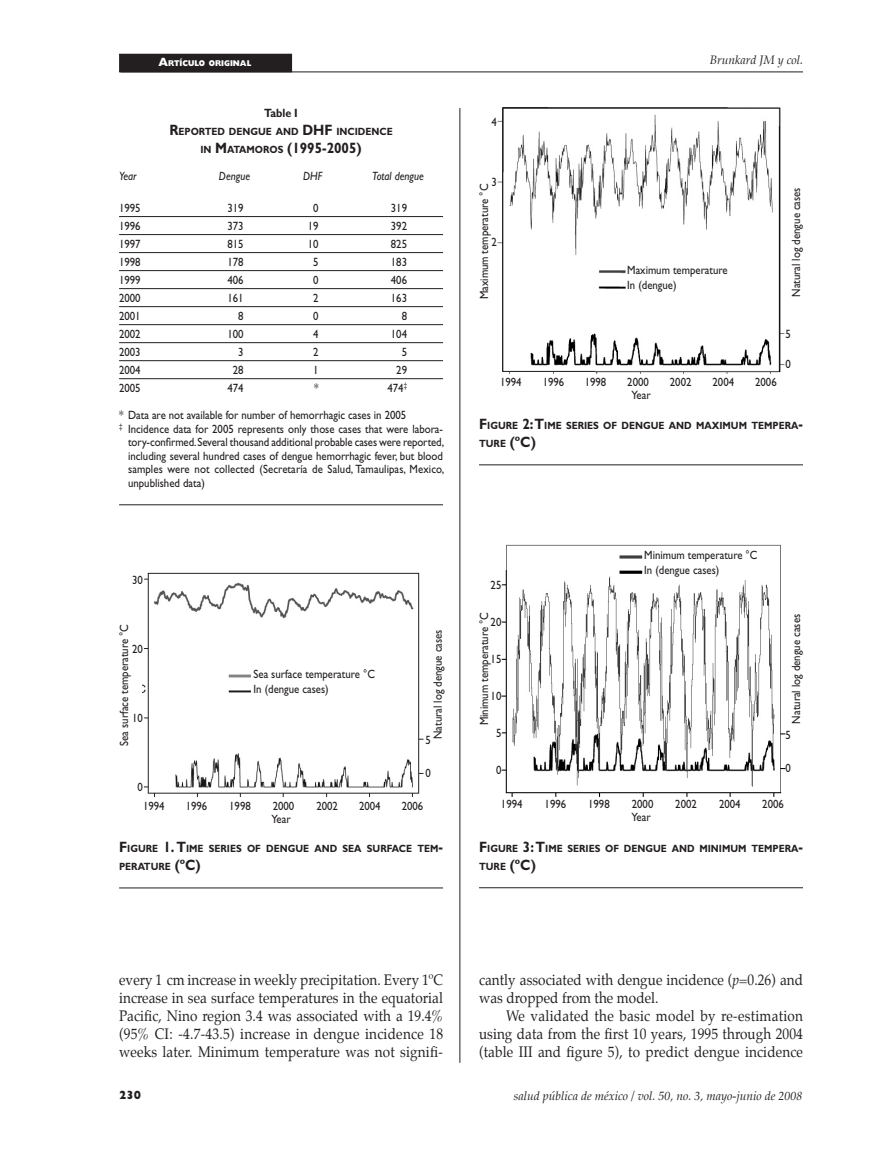
<style>
.page{position:relative;width:893px;height:1149px;background:#fff}
.page>*{position:absolute;margin:0;border:0;box-sizing:border-box;transform-origin:0 0}
.t1{font:15px/18px "Palatino";letter-spacing:.01em;color:#231f20;text-align:justify;scale:.9 1}
.t2{font:700 15px "Gill Sans";color:#231f20;scale:.9 1}
.t3{font:12px/15px "Gill Sans";color:#231f20;scale:.9 1}
.t4{font:italic 12px "Palatino";color:#231f20}
.t5{font:italic 12px "Gill Sans";color:#231f20;scale:.9 1}
.t6{font:700 12px "Gill Sans";letter-spacing:-.005em;color:#231f20;scale:.9 1}
.t7{font:800 12px "Gill Sans";color:#231f20;scale:.9 1}
.t8{font:700 10.5px/18px "Gill Sans";color:#231f20;scale:.9 1}
.t9{font:800 8.4px "Gill Sans";color:#fff;scale:.9 1}
.s1{font-size:12px}
.s2{font-size:15px}
.s3{font-size:10.5px}
.s4{font-style:italic}
</style>
<div class="page">
<div style="left:120px;top:54px;width:172px;height:18px;background:#231f20"></div>
<hr style="left:120px;top:72px;width:683px;height:1px;background:#231f20">
<hr style="left:460px;top:108px;width:1px;height:954px;background:#231f20">
<hr style="left:119px;top:216px;width:324px;height:1px;background:#231f20">
<hr style="left:119px;top:234px;width:324px;height:1px;background:#231f20">
<hr style="left:119px;top:252px;width:324px;height:1px;background:#231f20">
<hr style="left:119px;top:270px;width:324px;height:1px;background:#231f20">
<hr style="left:119px;top:288px;width:324px;height:1px;background:#231f20">
<hr style="left:119px;top:306px;width:324px;height:1px;background:#231f20">
<hr style="left:119px;top:324px;width:324px;height:1px;background:#231f20">
<hr style="left:119px;top:342px;width:324px;height:1px;background:#231f20">
<hr style="left:119px;top:360px;width:324px;height:1px;background:#231f20">
<hr style="left:119px;top:378px;width:324px;height:1px;background:#231f20">
<hr style="left:119px;top:504px;width:324px;height:1px;background:#231f20">
<hr style="left:119px;top:887px;width:324px;height:1px;background:#231f20">
<hr style="left:479px;top:464px;width:324px;height:1px;background:#231f20">
<hr style="left:479px;top:887px;width:324px;height:1px;background:#231f20">
<img style="left:143px;top:572px;width:280px;height:225px">
<img style="left:497px;top:107px;width:288px;height:266px">
<img style="left:501px;top:544px;width:285px;height:253px">
<p class="t9" style="left:159px;top:59px;width:104px"><span class="s1">A</span>RTÍCULO ORIGINAL</p>
<p class="t6" style="left:264px;top:106px;width:39px">Table I</p>
<p class="t8" style="left:169px;top:123px;width:250px"><span class="s2">R</span>EPORTED DENGUE AND <span class="s2">DHF</span> INCIDENCE</p>
<p class="t2" style="left:200px;top:139px;width:181px"><span class="s3">IN</span> M<span class="s3">ATAMOROS</span> (1995-2005)</p>
<p class="t5" style="left:119px;top:169px;width:21px">Year</p>
<p class="t5" style="left:219px;top:169px;width:36px">Dengue</p>
<p class="t5" style="left:303px;top:169px;width:23px">DHF</p>
<p class="t5" style="left:372px;top:169px;width:59px">Total dengue</p>
<p class="t3" style="left:119px;top:200px;width:26px">1995</p>
<p class="t3" style="left:227px;top:200px;width:20px">319</p>
<p class="t3" style="left:313px;top:200px;width:8px">0</p>
<p class="t3" style="left:391px;top:200px;width:20px">319</p>
<p class="t3" style="left:119px;top:218px;width:26px">1996</p>
<p class="t3" style="left:227px;top:218px;width:20px">373</p>
<p class="t3" style="left:308px;top:218px;width:13px">19</p>
<p class="t3" style="left:391px;top:218px;width:20px">392</p>
<p class="t3" style="left:119px;top:236px;width:25px">1997</p>
<p class="t3" style="left:227px;top:236px;width:20px">815</p>
<p class="t3" style="left:308px;top:236px;width:14px">10</p>
<p class="t3" style="left:391px;top:236px;width:19px">825</p>
<p class="t3" style="left:119px;top:254px;width:25px">1998</p>
<p class="t3" style="left:227px;top:254px;width:20px">178</p>
<p class="t3" style="left:313px;top:254px;width:8px">5</p>
<p class="t3" style="left:391px;top:254px;width:20px">183</p>
<p class="t3" style="left:119px;top:272px;width:26px">1999</p>
<p class="t3" style="left:227px;top:272px;width:20px">406</p>
<p class="t3" style="left:313px;top:272px;width:7px">0</p>
<p class="t3" style="left:391px;top:272px;width:19px">406</p>
<p class="t3" style="left:119px;top:290px;width:26px">2000</p>
<p class="t3" style="left:227px;top:290px;width:20px">161</p>
<p class="t3" style="left:313px;top:290px;width:8px">2</p>
<p class="t3" style="left:391px;top:290px;width:20px">163</p>
<p class="t3" style="left:119px;top:308px;width:26px">2001</p>
<p class="t3" style="left:238px;top:308px;width:8px">8</p>
<p class="t3" style="left:313px;top:308px;width:8px">0</p>
<p class="t3" style="left:402px;top:308px;width:8px">8</p>
<p class="t3" style="left:119px;top:326px;width:26px">2002</p>
<p class="t3" style="left:227px;top:326px;width:20px">100</p>
<p class="t3" style="left:313px;top:326px;width:7px">4</p>
<p class="t3" style="left:391px;top:326px;width:19px">104</p>
<p class="t3" style="left:119px;top:344px;width:25px">2003</p>
<p class="t3" style="left:238px;top:344px;width:8px">3</p>
<p class="t3" style="left:313px;top:344px;width:8px">2</p>
<p class="t3" style="left:402px;top:344px;width:8px">5</p>
<p class="t3" style="left:119px;top:362px;width:26px">2004</p>
<p class="t3" style="left:233px;top:362px;width:13px">28</p>
<p class="t3" style="left:313px;top:362px;width:7px">1</p>
<p class="t3" style="left:396px;top:362px;width:14px">29</p>
<p class="t3" style="left:119px;top:380px;width:26px">2005</p>
<p class="t3" style="left:227px;top:380px;width:19px">474</p>
<p class="t3" style="left:314px;top:380px;width:7px">*</p>
<p class="t3" style="left:387px;top:380px;width:23px">474<sup>‡</sup></p>
<p class="t3" style="left:119px;top:407px;width:321px">* Data are not available for number of hemorrhagic cases in 2005</p>
<p class="t3" style="left:119px;top:421px;width:361px"><sup>‡</sup> Incidence data for 2005 represents only those cases that were labora-</p>
<p class="t3" style="left:128px;top:434px;width:353px">tory-confirmed. Several thousand additional probable cases were reported,</p>
<p class="t3" style="left:128px;top:448px;width:351px">including several hundred cases of dengue hemorrhagic fever, but blood</p>
<p class="t3" style="left:128px;top:461px;width:353px">samples were not collected (Secretaría de Salud, Tamaulipas, Mexico,</p>
<p class="t3" style="left:128px;top:475px;width:87px">unpublished data)</p>
<p class="t3" style="left:132px;top:572px;width:13px">30</p>
<p class="t3" style="left:117px;top:745px;width:136px;rotate:-90deg">Sea surface temperature °C</p>
<p class="t3" style="left:430px;top:738px;width:123px;rotate:-90deg">Natural log dengue cases</p>
<p class="t3" style="left:132px;top:641px;width:13px">20</p>
<p class="t3" style="left:254px;top:666px;width:136px">Sea surface temperature °C<br>In (dengue cases)</p>
<p class="t3" style="left:132px;top:710px;width:13px">10</p>
<p class="t3" style="left:426px;top:732px;width:8px">5</p>
<p class="t3" style="left:426px;top:765px;width:8px">0</p>
<p class="t3" style="left:138px;top:779px;width:7px">0</p>
<p class="t3" style="left:143px;top:798px;width:25px">1994</p>
<p class="t3" style="left:186px;top:798px;width:25px">1996</p>
<p class="t3" style="left:229px;top:798px;width:25px">1998</p>
<p class="t3" style="left:273px;top:798px;width:26px">2000</p>
<p class="t3" style="left:316px;top:798px;width:25px">2002</p>
<p class="t3" style="left:359px;top:798px;width:26px">2004</p>
<p class="t3" style="left:402px;top:798px;width:26px">2006</p>
<p class="t3" style="left:271px;top:811px;width:23px">Year</p>
<p class="t8" style="left:119px;top:839px;width:361px"><span class="s2">F</span>IGURE <span class="s2">1. T</span>IME SERIES OF DENGUE AND SEA SURFACE TEM<span class="s2">-<br></span>PERATURE <span class="s2">(ºC)</span></p>
<p class="t3" style="left:491px;top:114px;width:7px">4</p>
<p class="t4" style="left:710px;top:53px;width:95px">Brunkard JM y col.</p>
<p class="t3" style="left:491px;top:174px;width:8px">3</p>
<p class="t3" style="left:477px;top:299px;width:130px;rotate:-90deg">Maximum temperature °C</p>
<p class="t3" style="left:789px;top:297px;width:123px;rotate:-90deg">Natural log dengue cases</p>
<p class="t3" style="left:491px;top:234px;width:8px">2</p>
<p class="t3" style="left:627px;top:262px;width:113px">Maximum temperature<br>In (dengue)</p>
<p class="t3" style="left:500px;top:374px;width:25px">1994</p>
<p class="t3" style="left:543px;top:374px;width:25px">1996</p>
<p class="t3" style="left:585px;top:374px;width:26px">1998</p>
<p class="t3" style="left:627px;top:374px;width:26px">2000</p>
<p class="t3" style="left:670px;top:374px;width:26px">2002</p>
<p class="t3" style="left:712px;top:374px;width:25px">2004</p>
<p class="t3" style="left:755px;top:374px;width:25px">2006</p>
<p class="t3" style="left:631px;top:388px;width:23px">Year</p>
<p class="t3" style="left:786px;top:327px;width:7px">5</p>
<p class="t3" style="left:786px;top:357px;width:7px">0</p>
<p class="t8" style="left:479px;top:416px;width:361px"><span class="s2">F</span>IGURE <span class="s2">2: T</span>IME SERIES OF DENGUE AND MAXIMUM TEMPERA<span class="s2">-<br></span>TURE <span class="s2">(ºC)</span></p>
<p class="t3" style="left:644px;top:547px;width:127px">Minimum temperature °C<br>In (dengue cases)</p>
<p class="t3" style="left:491px;top:577px;width:14px">25</p>
<p class="t3" style="left:491px;top:614px;width:14px">20</p>
<p class="t3" style="left:491px;top:651px;width:14px">15</p>
<p class="t3" style="left:491px;top:688px;width:14px">10</p>
<p class="t3" style="left:496px;top:725px;width:8px">5</p>
<p class="t3" style="left:496px;top:762px;width:8px">0</p>
<p class="t3" style="left:477px;top:725px;width:127px;rotate:-90deg">Minimum temperature °C</p>
<p class="t3" style="left:789px;top:723px;width:123px;rotate:-90deg">Natural log dengue cases</p>
<p class="t3" style="left:786px;top:727px;width:7px">5</p>
<p class="t3" style="left:786px;top:760px;width:7px">0</p>
<p class="t3" style="left:501px;top:796px;width:26px">1994</p>
<p class="t3" style="left:545px;top:796px;width:25px">1996</p>
<p class="t3" style="left:588px;top:796px;width:26px">1998</p>
<p class="t3" style="left:632px;top:796px;width:26px">2000</p>
<p class="t3" style="left:675px;top:796px;width:25px">2002</p>
<p class="t3" style="left:719px;top:796px;width:26px">2004</p>
<p class="t3" style="left:762px;top:796px;width:26px">2006</p>
<p class="t3" style="left:631px;top:809px;width:23px">Year</p>
<p class="t8" style="left:479px;top:839px;width:361px"><span class="s2">F</span>IGURE <span class="s2">3: T</span>IME SERIES OF DENGUE AND MINIMUM TEMPERA<span class="s2">-<br></span>TURE <span class="s2">(ºC)</span></p>
<p class="t1" style="left:119px;top:971px;width:362px">every 1 cm increase in weekly precipitation. Every 1ºC increase in sea surface temperatures in the equatorial Pacific, Nino region 3.4 was associated with a 19.4% (95% CI: -4.7-43.5) increase in dengue incidence 18 weeks later. Minimum temperature was not signifi-</p>
<p class="t1" style="left:479px;top:971px;width:361px">cantly associated with dengue incidence (<span class="s4">p=</span>0.26) and was dropped from the model.</p>
<p class="t1" style="left:479px;top:1007px;width:362px;text-indent:27px">We validated the basic model by re-estimation using data from the first 10 years, 1995 through 2004 (table III and figure 5), to predict dengue incidence</p>
<p class="t7" style="left:119px;top:1087px;width:26px">230</p>
<p class="t4" style="left:514px;top:1088px;width:290px">salud pública de méxico / vol. 50, no. 3, mayo-junio de 2008</p>
</div>
